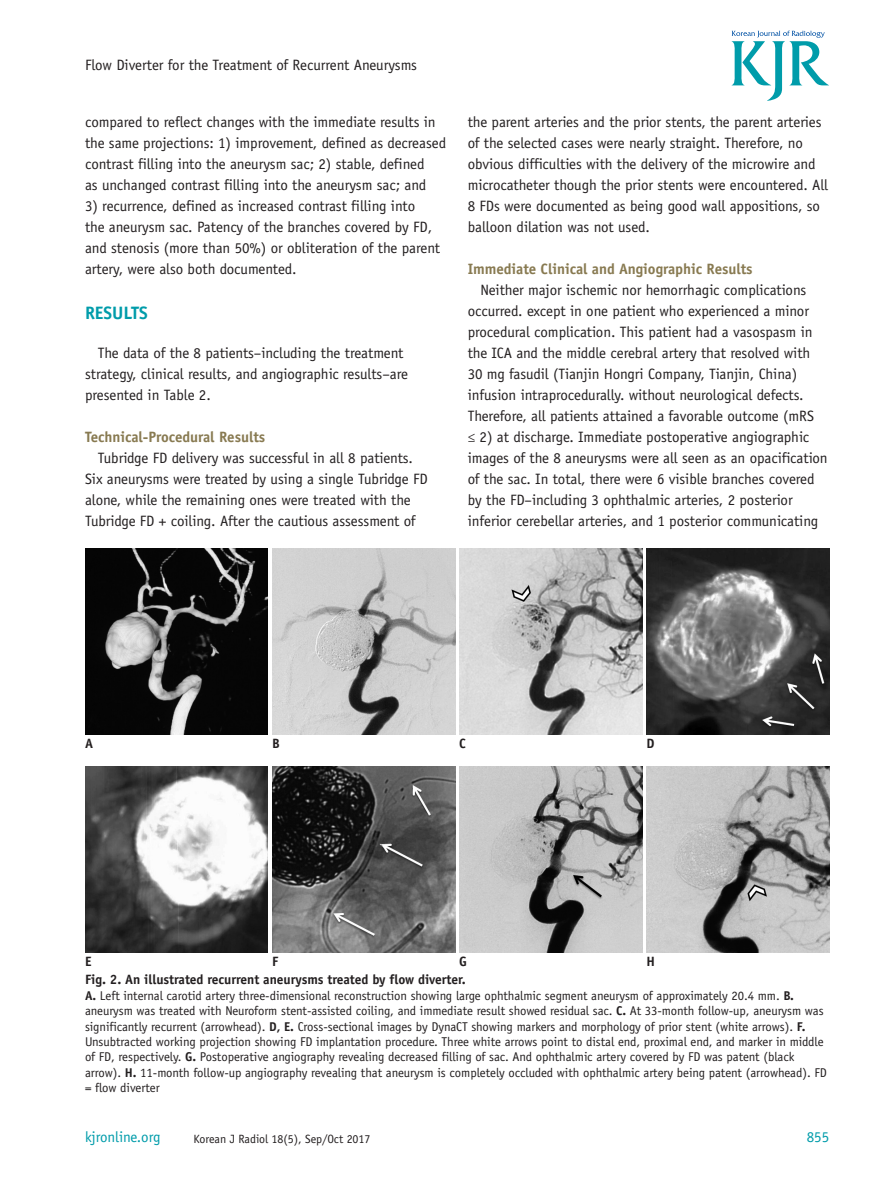
<style>
.page{position:relative;width:893px;height:1191px;background:#fff}
.page>*{position:absolute;margin:0;border:0;box-sizing:border-box;transform-origin:0 0}
.큰제목{font:700 18px "Officina Sans Std";letter-spacing:-.005em;color:#009caa}
.본문{font:15px/21px "Officina Sans Std";letter-spacing:-.005em;color:#231f20}
._1_제목{font:700 15px "Officina Sans Std";letter-spacing:-.005em;color:#887a51}
.t1{font:15px "Officina Sans Std";letter-spacing:-.005em;color:#009caa}
.그림제목{font:700 13.5px "Officina Sans Std";letter-spacing:-.005em;color:#231f20}
.그림제목1{font:12.75px/15.3px "Officina Sans Std";letter-spacing:-.005em;color:#231f20}
.t2{font:12px "Officina Sans Std";letter-spacing:-.005em;color:#231f20}
.s1{font-weight:700}
</style>
<div class="page">
<svg style="left:732px;top:31px;width:97px;height:70px"></svg>
<img style="left:85px;top:549px;width:183px;height:185px">
<img style="left:272px;top:549px;width:183px;height:185px">
<img style="left:459px;top:549px;width:183px;height:185px">
<img style="left:646px;top:549px;width:183px;height:185px">
<img style="left:85px;top:766px;width:183px;height:186px">
<img style="left:272px;top:766px;width:183px;height:186px">
<img style="left:459px;top:766px;width:183px;height:186px">
<img style="left:646px;top:766px;width:183px;height:186px">
<p class="본문" style="left:85px;top:54px;width:333px">Flow Diverter for the Treatment of Recurrent Aneurysms</p>
<p class="본문" style="left:85px;top:112px;width:363px">compared to reflect changes with the immediate results in the same projections: 1) improvement, defined as decreased contrast filling into the aneurysm sac; 2) stable, defined<br>as unchanged contrast filling into the aneurysm sac; and</p>
<p class="본문" style="left:85px;top:196px;width:357px">3) recurrence, defined as increased contrast filling into<br>the aneurysm sac. Patency of the branches covered by FD, and stenosis (more than 50%) or obliteration of the parent artery, were also both documented.</p>
<p class="큰제목" style="left:85px;top:301px;width:64px">RESULTS</p>
<p class="본문" style="left:85px;top:343px;width:324px;text-indent:13px">The data of the 8 patients–including the treatment strategy, clinical results, and angiographic results–are presented in Table 2.</p>
<p class="_1_제목" style="left:85px;top:428px;width:182px">Technical-Procedural Results</p>
<p class="본문" style="left:85px;top:448px;width:344px;text-indent:13px">Tubridge FD delivery was successful in all 8 patients.<br>Six aneurysms were treated by using a single Tubridge FD alone, while the remaining ones were treated with the Tubridge FD + coiling. After the cautious assessment of</p>
<p class="본문" style="left:468px;top:112px;width:362px">the parent arteries and the prior stents, the parent arteries of the selected cases were nearly straight. Therefore, no obvious difficulties with the delivery of the microwire and microcatheter though the prior stents were encountered. All 8 FDs were documented as being good wall appositions, so balloon dilation was not used.</p>
<p class="_1_제목" style="left:468px;top:260px;width:286px">Immediate Clinical and Angiographic Results</p>
<p class="본문" style="left:468px;top:280px;width:361px;text-indent:13px">Neither major ischemic nor hemorrhagic complications occurred. except in one patient who experienced a minor procedural complication. This patient had a vasospasm in the ICA and the middle cerebral artery that resolved with 30 mg fasudil (Tianjin Hongri Company, Tianjin, China) infusion intraprocedurally. without neurological defects.<br>Therefore, all patients attained a favorable outcome (mRS<br>≤ 2) at discharge. Immediate postoperative angiographic images of the 8 aneurysms were all seen as an opacification of the sac. In total, there were 6 visible branches covered by the FD–including 3 ophthalmic arteries, 2 posterior inferior cerebellar arteries, and 1 posterior communicating</p>
<p class="그림제목" style="left:85px;top:735px;width:10px">A</p>
<p class="그림제목" style="left:272px;top:735px;width:9px">B</p>
<p class="그림제목" style="left:459px;top:735px;width:8px">C</p>
<p class="그림제목" style="left:646px;top:735px;width:10px">D</p>
<p class="그림제목" style="left:85px;top:952px;width:8px">E</p>
<p class="그림제목" style="left:272px;top:952px;width:8px">F</p>
<p class="그림제목" style="left:459px;top:952px;width:9px">G</p>
<p class="그림제목" style="left:646px;top:952px;width:10px">H</p>
<p class="그림제목" style="left:85px;top:971px;width:382px">Fig. 2. An illustrated recurrent aneurysms treated by flow diverter.</p>
<p class="그림제목1" style="left:85px;top:988px;width:743px"><span class="s1">A.</span> Left internal carotid artery three-dimensional reconstruction showing large ophthalmic segment aneurysm of approximately 20.4 mm. <span class="s1">B. </span>aneurysm was treated with Neuroform stent-assisted coiling, and immediate result showed residual sac. <span class="s1">C.</span> At 33-month follow-up, aneurysm was significantly recurrent (arrowhead). <span class="s1">D, E.</span> Cross-sectional images by DynaCT showing markers and morphology of prior stent (white arrows). <span class="s1">F.<br></span>Unsubtracted working projection showing FD implantation procedure. Three white arrows point to distal end, proximal end, and marker in middle of FD, respectively. <span class="s1">G.</span> Postoperative angiography revealing decreased filling of sac. And ophthalmic artery covered by FD was patent (black arrow). <span class="s1">H.</span> 11-month follow-up angiography revealing that aneurysm is completely occluded with ophthalmic artery being patent (arrowhead). FD = flow diverter</p>
<p class="t1" style="left:85px;top:1128px;width:77px">kjronline.org</p>
<p class="t2" style="left:194px;top:1132px;width:178px">Korean J Radiol 18(5), Sep/Oct 2017</p>
<p class="t1" style="left:807px;top:1128px;width:24px">855</p>
</div>
